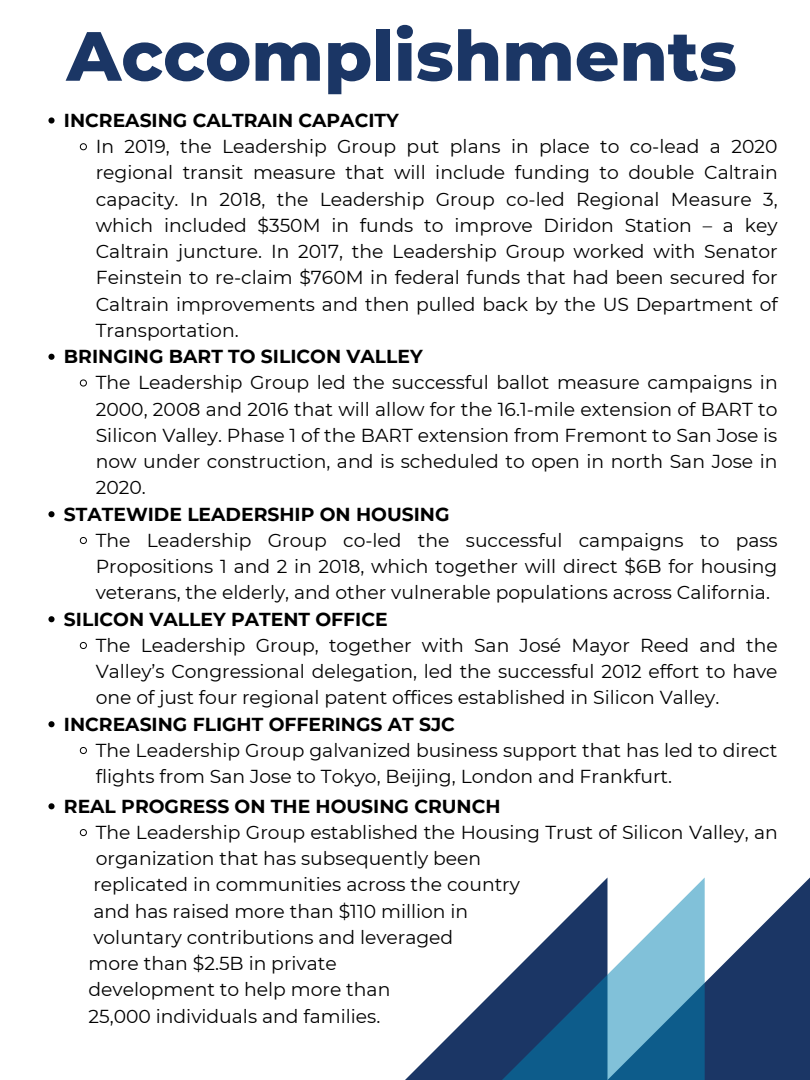
<style>
.page{position:relative;width:810px;height:1080px;background:#fff}
.page>*{position:absolute;margin:0;border:0;box-sizing:border-box;transform-origin:0 0}
.t1{font:800 69.5px "Montserrat";color:#1b3665}
.t2{font:18.75px/26.2px "Montserrat";color:#000;text-align:justify}
.t3{font:700 18.75px "Montserrat";color:#000}
</style>
<div class="page">
<svg style="left:705px;top:878px;width:105px;height:202px;fill:#1b3665"></svg>
<svg style="left:405px;top:983px;width:97px;height:97px"></svg>
<svg style="left:502px;top:878px;width:203px;height:202px"></svg>
<svg style="left:48px;top:117px;width:7px;height:7px"></svg>
<svg style="left:80px;top:143px;width:7px;height:7px"></svg>
<svg style="left:48px;top:354px;width:7px;height:6px"></svg>
<svg style="left:80px;top:379px;width:7px;height:8px"></svg>
<svg style="left:48px;top:511px;width:7px;height:6px"></svg>
<svg style="left:80px;top:537px;width:7px;height:7px"></svg>
<svg style="left:48px;top:616px;width:7px;height:6px"></svg>
<svg style="left:80px;top:642px;width:7px;height:7px"></svg>
<svg style="left:48px;top:721px;width:7px;height:6px"></svg>
<svg style="left:80px;top:747px;width:7px;height:7px"></svg>
<svg style="left:48px;top:803px;width:7px;height:6px"></svg>
<svg style="left:80px;top:829px;width:7px;height:7px"></svg>
<p class="t1" style="left:67px;top:13px;width:672px">Accomplishments</p>
<p class="t3" style="left:64px;top:109px;width:336px">INCREASING CALTRAIN CAPACITY</p>
<p class="t2" style="left:96px;top:133px;width:684px">In 2019, the Leadership Group put plans in place to co-lead a 2020 regional transit measure that will include funding to double Caltrain capacity. In 2018, the Leadership Group co-led Regional Measure 3, which included $350M in funds to improve Diridon Station – a key Caltrain juncture. In 2017, the Leadership Group worked with Senator Feinstein to re-claim $760M in federal funds that had been secured for Caltrain improvements and then pulled back by the US Department of Transportation.</p>
<p class="t3" style="left:64px;top:345px;width:360px">BRINGING BART TO SILICON VALLEY</p>
<p class="t2" style="left:96px;top:369px;width:683px">The Leadership Group led the successful ballot measure campaigns in 2000, 2008 and 2016 that will allow for the 16.1-mile extension of BART to Silicon Valley. Phase 1 of the BART extension from Fremont to San Jose is now under construction, and is scheduled to open in north San Jose in 2020.</p>
<p class="t3" style="left:64px;top:502px;width:387px">STATEWIDE LEADERSHIP ON HOUSING</p>
<p class="t2" style="left:96px;top:527px;width:684px">The Leadership Group co-led the successful campaigns to pass Propositions 1 and 2 in 2018, which together will direct $6B for housing veterans, the elderly, and other vulnerable populations across California.</p>
<p class="t3" style="left:64px;top:607px;width:325px">SILICON VALLEY PATENT OFFICE</p>
<p class="t2" style="left:96px;top:632px;width:683px">The Leadership Group, together with San José Mayor Reed and the Valley’s Congressional delegation, led the successful 2012 effort to have one of just four regional patent offices established in Silicon Valley.</p>
<p class="t3" style="left:64px;top:712px;width:393px">INCREASING FLIGHT OFFERINGS AT SJC</p>
<p class="t2" style="left:96px;top:737px;width:683px">The Leadership Group galvanized business support that has led to direct flights from San Jose to Tokyo, Beijing, London and Frankfurt.</p>
<p class="t3" style="left:64px;top:795px;width:438px">REAL PROGRESS ON THE HOUSING CRUNCH</p>
<p class="t2" style="left:96px;top:819px;width:684px">The Leadership Group established the Housing Trust of Silicon Valley, an organization that has subsequently been</p>
<p class="t2" style="left:93px;top:872px;width:428px">replicated in communities across the country</p>
<p class="t2" style="left:93px;top:898px;width:376px">and has raised more than $110 million in</p>
<p class="t2" style="left:93px;top:924px;width:361px">voluntary contributions and leveraged</p>
<p class="t2" style="left:88px;top:950px;width:250px">more than $2.5B in private</p>
<p class="t2" style="left:88px;top:977px;width:303px">development to help more than</p>
<p class="t2" style="left:88px;top:1003px;width:293px">25,000 individuals and families.</p>
</div>
